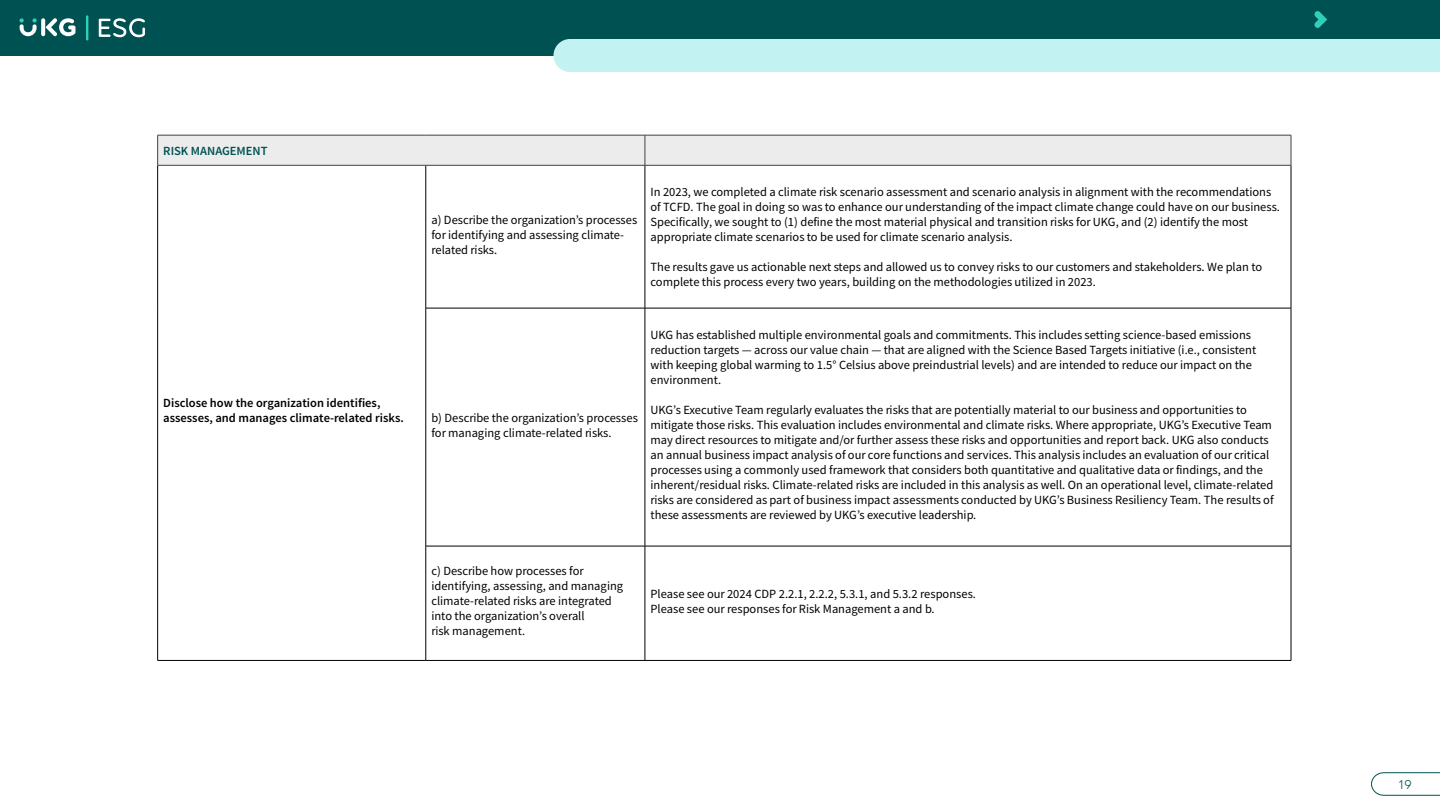
<style>
.page{position:relative;width:1440px;height:810px;background:#fff}
.page>*{position:absolute;margin:0;border:0;box-sizing:border-box;transform-origin:0 0}
.t1{font:13.75px "Volte Rounded";color:#005151}
.Table_Body_1{font:12.5px/15px "Source Sans Variable";color:#000}
.Table_Topic_1{font:600 12.5px/15px "Source Sans Pro";color:#000}
.Table_Header_1{font:600 12.5px "Source Sans Pro";color:#005151}
</style>
<div class="page">
<div style="left:0;top:0;width:1440px;height:56px;background:#005151"></div>
<div style="left:554px;top:39px;width:886px;height:33px;background:#c2f2f2"></div>
<svg style="left:41px;top:18px;width:4px;height:18px"></svg>
<svg style="left:45px;top:18px;width:30px;height:18px"></svg>
<svg style="left:19px;top:18px;width:18px;height:18px"></svg>
<hr style="left:86px;top:15px;width:2px;height:25px;background:#30cfba">
<svg style="left:99px;top:18px;width:46px;height:19px"></svg>
<svg style="left:1314px;top:11px;width:13px;height:17px"></svg>
<svg style="left:1371px;top:772px;width:69px;height:24px"></svg>
<div style="left:158px;top:136px;width:1133px;height:29px;background:#ececed"></div>
<hr style="left:158px;top:135px;width:268px;height:1px;background:#3c4348">
<hr style="left:426px;top:135px;width:219px;height:1px;background:#3c4348">
<hr style="left:645px;top:135px;width:646px;height:1px;background:#3c4348">
<hr style="left:645px;top:135px;width:1px;height:30px;background:#3c4348">
<hr style="left:157px;top:165px;width:1px;height:143px;background:#000">
<hr style="left:426px;top:165px;width:1px;height:143px;background:#000">
<hr style="left:645px;top:165px;width:1px;height:143px;background:#000">
<hr style="left:1291px;top:165px;width:1px;height:143px;background:#000">
<hr style="left:157px;top:308px;width:1px;height:238px;background:#000">
<hr style="left:426px;top:308px;width:219px;height:1px;background:#000">
<hr style="left:426px;top:308px;width:1px;height:238px;background:#000">
<hr style="left:645px;top:308px;width:646px;height:1px;background:#000">
<hr style="left:645px;top:308px;width:1px;height:238px;background:#000">
<hr style="left:1291px;top:308px;width:1px;height:238px;background:#000">
<hr style="left:157px;top:546px;width:1px;height:114px;background:#000">
<hr style="left:426px;top:546px;width:219px;height:1px;background:#000">
<hr style="left:426px;top:546px;width:1px;height:114px;background:#000">
<hr style="left:645px;top:546px;width:646px;height:1px;background:#000">
<hr style="left:645px;top:546px;width:1px;height:114px;background:#000">
<hr style="left:1291px;top:546px;width:1px;height:114px;background:#000">
<hr style="left:158px;top:660px;width:268px;height:1px;background:#000">
<hr style="left:426px;top:660px;width:219px;height:1px;background:#000">
<hr style="left:645px;top:660px;width:646px;height:1px;background:#000">
<hr style="left:157px;top:135px;width:1px;height:30px;background:#3c4348">
<hr style="left:1291px;top:135px;width:1px;height:30px;background:#3c4348">
<hr style="left:158px;top:165px;width:268px;height:1px;background:#3c4348">
<hr style="left:426px;top:165px;width:219px;height:1px;background:#3c4348">
<hr style="left:645px;top:165px;width:646px;height:1px;background:#3c4348">
<p class="Table_Header_1" style="left:163px;top:143px;width:106px">RISK MANAGEMENT</p>
<p class="Table_Topic_1" style="left:163px;top:396px;width:242px">Disclose how the organization identifies, assesses, and manages climate-related risks.</p>
<p class="Table_Body_1" style="left:431px;top:212px;width:207px">a) Describe the organization’s processes for identifying and assessing climate&shy;related risks.</p>
<p class="Table_Body_1" style="left:651px;top:185px;width:631px">In 2023, we completed a climate risk scenario assessment and scenario analysis in alignment with the recommendations of TCFD. The goal in doing so was to enhance our understanding of the impact climate change could have on our business.<br>Specifically, we sought to (1) define the most material physical and transition risks for UKG, and (2) identify the most appropriate climate scenarios to be used for climate scenario analysis.</p>
<p class="Table_Body_1" style="left:651px;top:260px;width:613px">The results gave us actionable next steps and allowed us to convey risks to our customers and stakeholders. We plan to complete this process every two years, building on the methodologies utilized in 2023.</p>
<p class="Table_Body_1" style="left:431px;top:410px;width:208px">b) Describe the organization’s processes for managing climate-related risks.</p>
<p class="Table_Body_1" style="left:651px;top:327px;width:607px">UKG has established multiple environmental goals and commitments. This includes setting science-based emissions reduction targets — across our value chain — that are aligned with the Science Based Targets initiative (i.e., consistent with keeping global warming to 1.5° Celsius above preindustrial levels) and are intended to reduce our impact on the environment.</p>
<p class="Table_Body_1" style="left:651px;top:402px;width:625px">UKG’s Executive Team regularly evaluates the risks that are potentially material to our business and opportunities to mitigate those risks. This evaluation includes environmental and climate risks. Where appropriate, UKG’s Executive Team may direct resources to mitigate and/or further assess these risks and opportunities and report back. UKG also conducts an annual business impact analysis of our core functions and services. This analysis includes an evaluation of our critical processes using a commonly used framework that considers both quantitative and qualitative data or findings, and the inherent/residual risks. Climate-related risks are included in this analysis as well. On an operational level, climate-related risks are considered as part of business impact assessments conducted by UKG’s Business Resiliency Team. The results of these assessments are reviewed by UKG’s executive leadership.</p>
<p class="Table_Body_1" style="left:431px;top:564px;width:193px">c) Describe how processes for identifying, assessing, and managing climate-related risks are integrated into the organization’s overall<br>risk management.</p>
<p class="Table_Body_1" style="left:651px;top:586px;width:327px">Please see our 2024 CDP 2.2.1, 2.2.2, 5.3.1, and 5.3.2 responses.</p>
<p class="Table_Body_1" style="left:651px;top:601px;width:286px">Please see our responses for Risk Management a and b.</p>
<p class="t1" style="left:1399px;top:776px;width:15px">19</p>
</div>
